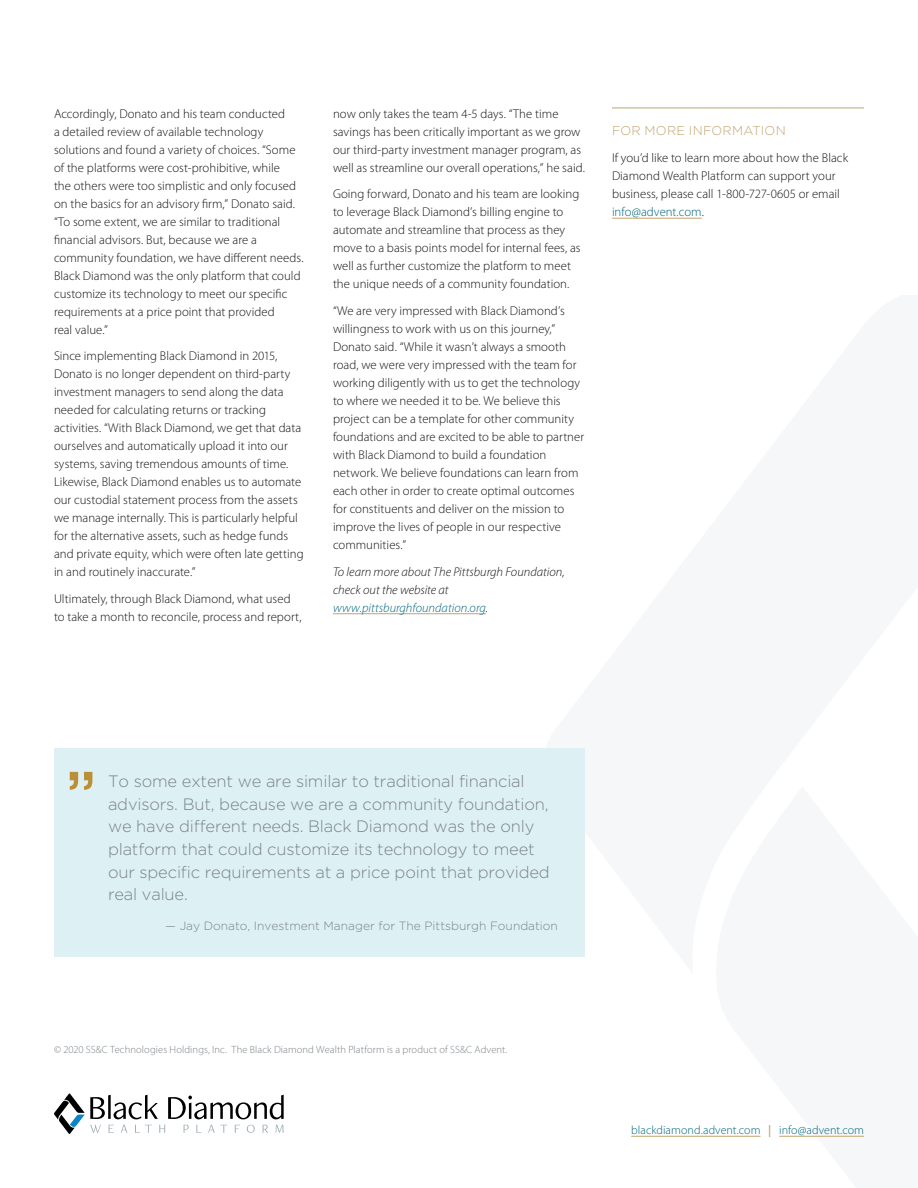
<style>
.page{position:relative;width:918px;height:1188px;background:#fff}
.page>*{position:absolute;margin:0;border:0;box-sizing:border-box;transform-origin:0 0}
.t1{font:300 16.5px/22.5px "Gotham";letter-spacing:-.01em;color:#7d8287}
.t2{font:300 12.75px/18px "Myriad Pro";letter-spacing:.005em;color:#141515}
.t3{font:italic 300 12.75px/18px "Myriad Pro";color:#141515}
.t4{font:300 12.75px "Gotham";letter-spacing:.02em;color:#c3a46e}
.t5{font:300 12px "Gotham";color:#7d8287}
.t6{font:300 12px "Myriad Pro";letter-spacing:.005em;color:#00667d}
.t7{font:300 10.5px "Myriad Pro";letter-spacing:.01em;color:#7d8287}
.s1{color:#00667d}
.s2{font-weight:600;color:#c3a46e}
</style>
<div class="page">
<svg style="left:54px;top:1093px;width:230px;height:41px"></svg>
<hr style="left:631px;top:1136px;width:130px;height:1px;background:#c3a46e">
<hr style="left:779px;top:1136px;width:85px;height:1px;background:#c3a46e">
<hr style="left:333px;top:613px;width:153px;height:1px;background:#c3a46e">
<div style="left:54px;top:748px;width:531px;height:209px;background:#ddf1f4"></div>
<svg style="left:70px;top:772px;width:22px;height:18px"></svg>
<hr style="left:612px;top:108px;width:252px;height:1px;background:#c3a46e">
<hr style="left:612px;top:218px;width:90px;height:1px;background:#c3a46e">
<p class="t2" style="left:54px;top:104px;width:251px">Accordingly, Donato and his team conducted<br>a detailed review of available technology solutions and found a variety of choices. “Some of the platforms were cost-prohibitive, while<br>the others were too simplistic and only focused on the basics for an advisory firm,” Donato said. “To some extent, we are similar to traditional financial advisors. But, because we are a community foundation, we have different needs.<br>Black Diamond was the only platform that could customize its technology to meet our specific requirements at a price point that provided<br>real value.”</p>
<p class="t2" style="left:54px;top:347px;width:251px">Since implementing Black Diamond in 2015, Donato is no longer dependent on third-party investment managers to send along the data needed for calculating returns or tracking activities. “With Black Diamond, we get that data ourselves and automatically upload it into our systems, saving tremendous amounts of time.<br>Likewise, Black Diamond enables us to automate our custodial statement process from the assets we manage internally. This is particularly helpful for the alternative assets, such as hedge funds and private equity, which were often late getting in and routinely inaccurate.”</p>
<p class="t2" style="left:54px;top:590px;width:249px">Ultimately, through Black Diamond, what used to take a month to reconcile, process and report,</p>
<p class="t2" style="left:333px;top:104px;width:254px">now only takes the team 4-5 days. “The time savings has been critically important as we grow our third-party investment manager program, as well as streamline our overall operations,” he said.</p>
<p class="t2" style="left:333px;top:185px;width:249px">Going forward, Donato and his team are looking to leverage Black Diamond’s billing engine to automate and streamline that process as they move to a basis points model for internal fees, as well as further customize the platform to meet the unique needs of a community foundation.</p>
<p class="t2" style="left:333px;top:301px;width:253px">“We are very impressed with Black Diamond’s willingness to work with us on this journey,” Donato said. “While it wasn’t always a smooth road, we were very impressed with the team for working diligently with us to get the technology to where we needed it to be. We believe this project can be a template for other community foundations and are excited to be able to partner with Black Diamond to build a foundation network. We believe foundations can learn from each other in order to create optimal outcomes for constituents and deliver on the mission to improve the lives of people in our respective communities.”</p>
<p class="t3" style="left:333px;top:562px;width:233px">To learn more about The Pittsburgh Foundation, check out the website at <span class="s1">www.pittsburghfoundation.org</span>.</p>
<p class="t4" style="left:612px;top:124px;width:175px">FOR MORE INFORMATION</p>
<p class="t2" style="left:612px;top:149px;width:238px">If you’d like to learn more about how the Black Diamond Wealth Platform can support your business, please call 1-800-727-0605 or email <span class="s1">info@advent.com</span>.</p>
<p class="t1" style="left:108px;top:770px;width:443px">To some extent we are similar to traditional financial advisors. But, because we are a community foundation, we have different needs. Black Diamond was the only platform that could customize its technology to meet our specific requirements at a price point that provided real value.</p>
<p class="t5" style="left:165px;top:919px;width:394px">— Jay Donato, Investment Manager for The Pittsburgh Foundation</p>
<p class="t7" style="left:54px;top:1043px;width:455px">© 2020 SS&amp;C Technologies Holdings, Inc. The Black Diamond Wealth Platform is a product of SS&amp;C Advent.</p>
<p class="t6" style="left:631px;top:1123px;width:234px">blackdiamond.advent.com <span class="s2">|</span> info@advent.com</p>
</div>
